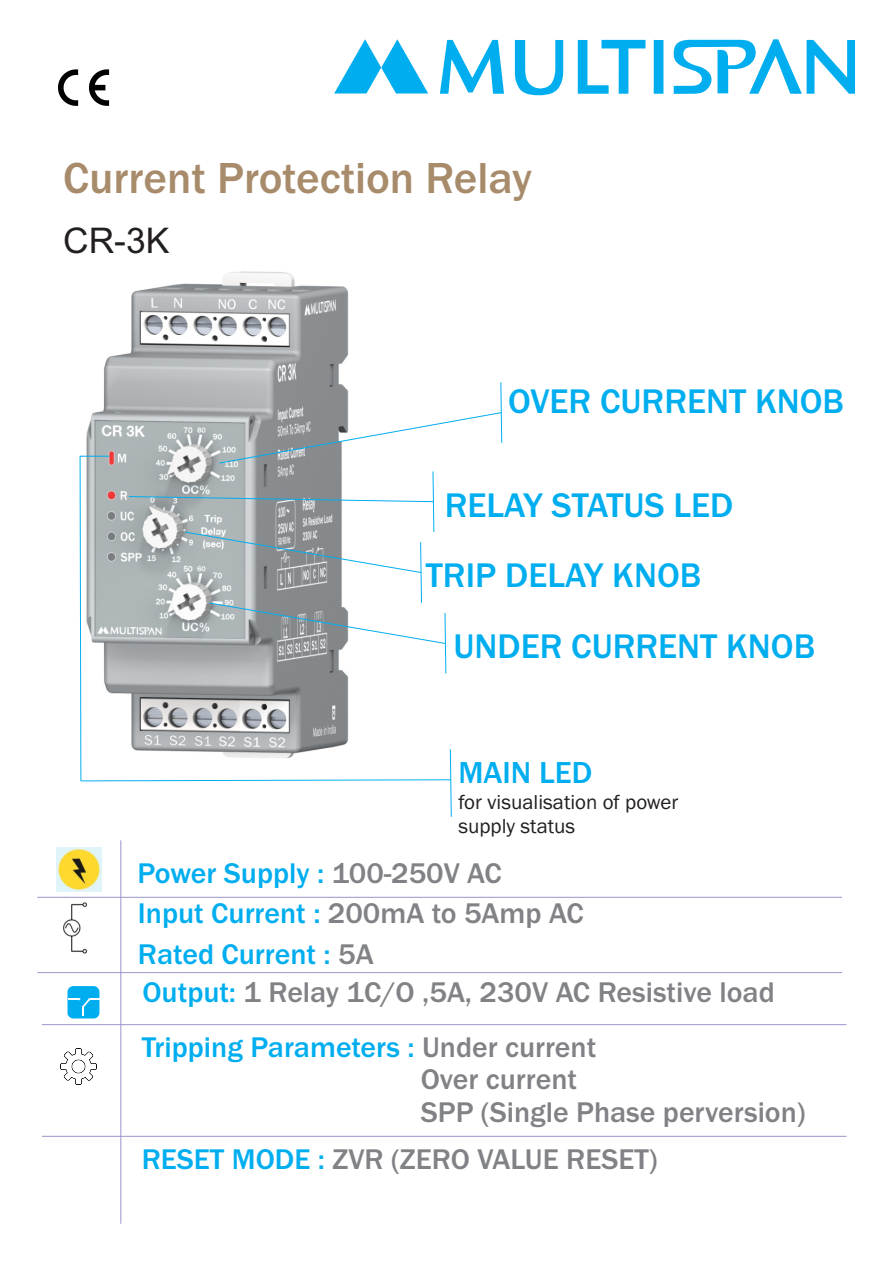
<style>
.page{position:relative;width:893px;height:1263px;background:#fff}
.page>*{position:absolute;margin:0;border:0;box-sizing:border-box;transform-origin:0 0}
.t1{font:500 45px "Franklin Gothic";color:#a78b6b}
.t2{font:500 35.4px "Franklin Gothic";color:#00aeef}
.t3{font:35.4px "Arial";color:#231f20}
.t4{font:500 31.35px "Franklin Gothic";color:#00aeef}
.t5{font:500 29.4px/33.5px "Franklin Gothic";color:#808285}
.t6{font:500 29.4px "Franklin Gothic";color:#00aeef}
.t7{font:21px/23.7px "Franklin Gothic";color:#231f20}
.s1{color:#808285}
.s2{color:#00aeef}
</style>
<div class="page">
<img style="left:79px;top:271px;width:270px;height:338px">
<svg style="left:334px;top:39px;width:521px;height:57px"></svg>
<hr style="left:37px;top:897px;width:805px;height:1px;background:#9b95c9">
<hr style="left:42px;top:1024px;width:804px;height:1px;background:#9b95c9">
<hr style="left:42px;top:1136px;width:804px;height:1px;background:#9b95c9">
<hr style="left:37px;top:972px;width:805px;height:1px;background:#9b95c9">
<hr style="left:121px;top:840px;width:1px;height:384px;background:#9b95c9">
<img style="left:57px;top:847px;width:44px;height:44px">
<img style="left:63px;top:902px;width:24px;height:52px">
<img style="left:61px;top:1048px;width:36px;height:36px">
<div style="left:68px;top:986px;width:31px;height:32px;background:#00aeef;border-radius:6px"></div>
<svg style="left:68px;top:998px;width:31px;height:18px"></svg>
<svg style="left:89px;top:69px;width:20px;height:37px"></svg>
<svg style="left:58px;top:69px;width:20px;height:37px"></svg>
<svg style="left:80px;top:382px;width:422px;height:435px"></svg>
<h1 class="t1" style="left:63px;top:161px;width:470px">Current Protection Relay</h1>
<p class="t3" style="left:63px;top:227px;width:108px">CR-3K</p>
<p class="t2" style="left:508px;top:388px;width:337px">OVER CURRENT KNOB</p>
<p class="t2" style="left:445px;top:492px;width:290px">RELAY STATUS LED</p>
<p class="t2" style="left:426px;top:562px;width:277px">TRIP DELAY KNOB</p>
<p class="t2" style="left:453px;top:633px;width:363px">UNDER CURRENT KNOB</p>
<p class="t4" style="left:458px;top:761px;width:135px">MAIN LED</p>
<p class="t7" style="left:458px;top:792px;width:221px">for visualisation of power supply status</p>
<p class="t6" style="left:137px;top:862px;width:366px">Power Supply : <span class="s1">100-250V AC</span></p>
<p class="t6" style="left:138px;top:903px;width:447px">Input Current : <span class="s1">200mA to 5Amp AC</span></p>
<p class="t6" style="left:138px;top:944px;width:237px">Rated Current : <span class="s1">5A</span></p>
<p class="t5" style="left:142px;top:978px;width:634px"><span class="s2">Output:</span> 1 Relay 1C/O ,5A, 230V AC Resistive load</p>
<p class="t6" style="left:142px;top:1036px;width:456px">Tripping Parameters : <span class="s1">Under current</span></p>
<p class="t5" style="left:421px;top:1065px;width:386px">Over current<br>SPP (Single Phase perversion)</p>
<p class="t5" style="left:142px;top:1145px;width:517px"><span class="s2">RESET MODE :</span> ZVR (ZERO VALUE RESET)</p>
</div>
